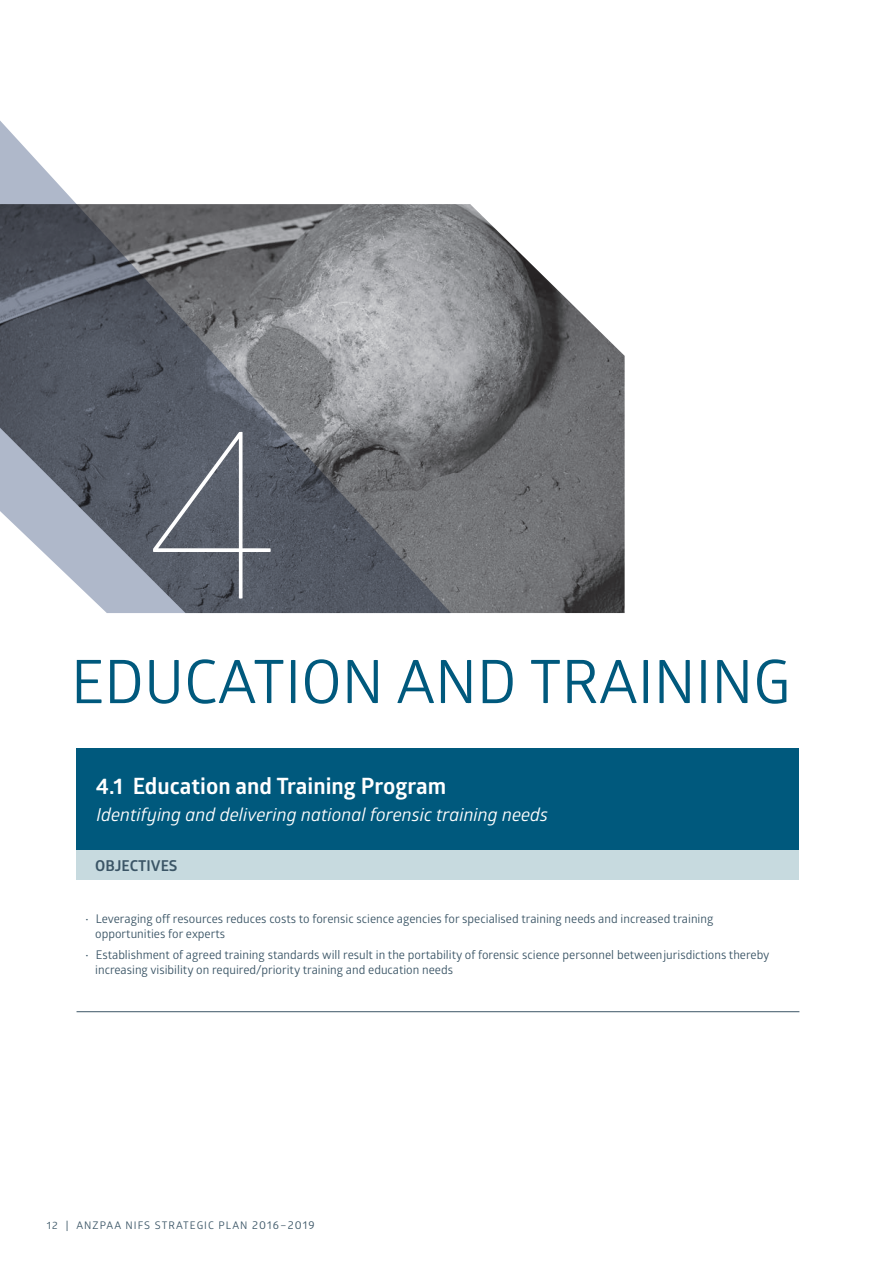
<style>
.page{position:relative;width:893px;height:1263px;background:#fff}
.page>*{position:absolute;margin:0;border:0;box-sizing:border-box;transform-origin:0 0}
.t1{font:100 245.25px "Glober";color:#fff}
.t2{font:60px "Glober";color:#00597d}
.t3{font:700 22.5px "Glober";color:#fff}
.t4{font:italic 18px "Glober";color:#fff}
.t5{font:700 15px "Glober";color:#3b5566}
.t6{font:12px/15px "Glober";color:#3b5566}
.t7{font:10.5px "Glober";letter-spacing:.1em;color:#3b5566}
.s1{font-size:11.25px}
</style>
<div class="page">
<img style="left:451px;top:204px;width:174px;height:409px">
<svg style="left:0;top:120px;width:451px;height:493px"></svg>
<div style="left:77px;top:748px;width:722px;height:102px;background:#00597d"></div>
<div style="left:77px;top:850px;width:722px;height:30px;background:#c7dadf"></div>
<hr style="left:77px;top:1011px;width:722px;height:1px;background:#3b5566">
<h1 class="t1" style="left:142px;top:352px;width:141px">4</h1>
<h2 class="t2" style="left:71px;top:640px;width:721px">EDUCATION AND TRAINING</h2>
<h3 class="t3" style="left:96px;top:770px;width:352px">4.1 Education and Training Program</h3>
<h3 class="t4" style="left:97px;top:802px;width:453px">Identifying and delivering national forensic training needs</h3>
<p class="t5" style="left:95px;top:855px;width:84px">OBJECTIVES</p>
<p class="t6" style="left:95px;top:910px;width:620px;text-indent:-10px">• Leveraging off resources reduces costs to forensic science agencies for specialised training needs and increased training opportunities for experts</p>
<p class="t6" style="left:95px;top:946px;width:676px;text-indent:-10px">• Establishment of agreed training standards will result in the portability of forensic science personnel between jurisdictions thereby increasing visibility on required/priority training and education needs</p>
<p class="t7" style="left:47px;top:1218px;width:270px">12 | ANZPAA NIFS STRATEGIC PLAN <span class="s1">2016–2019</span></p>
</div>
